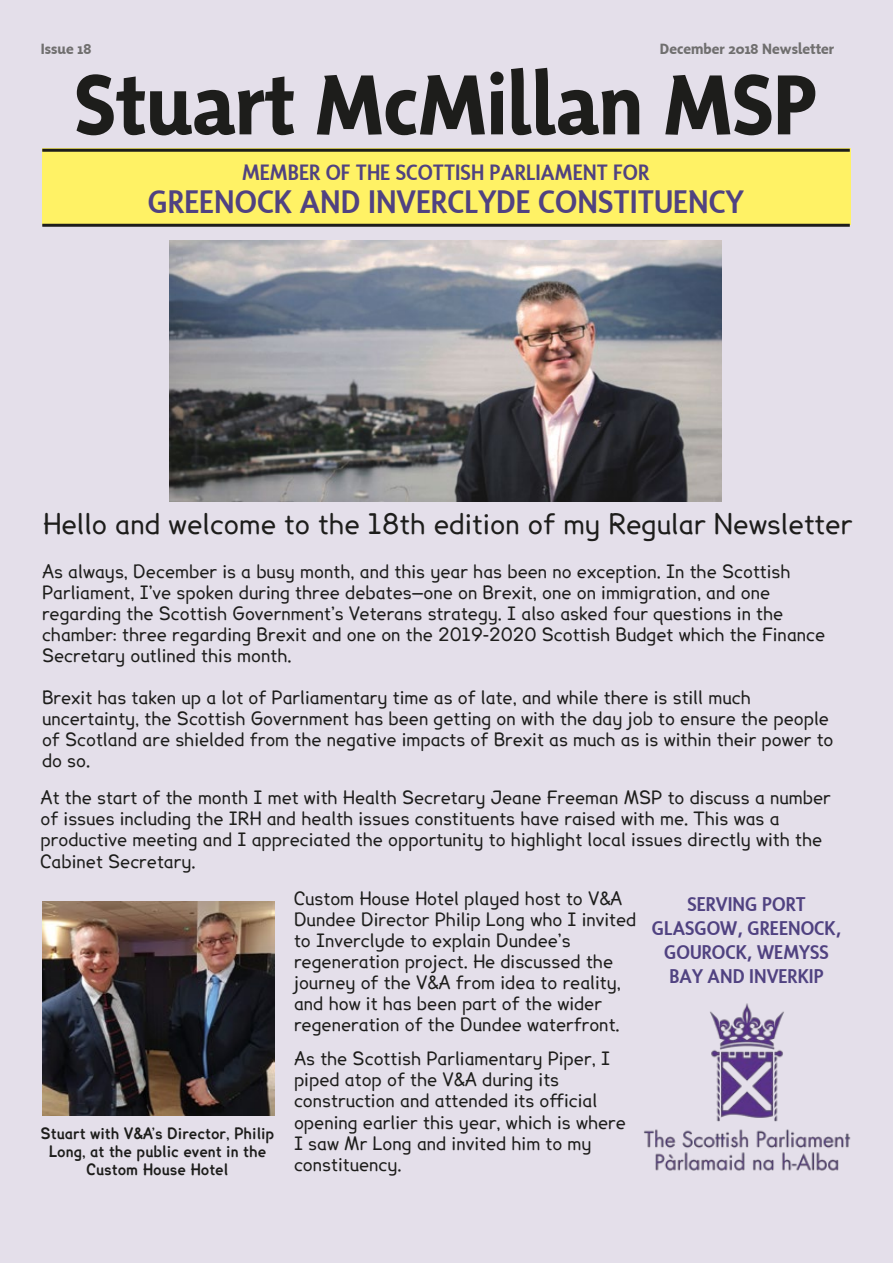
<style>
.page{position:relative;width:893px;height:1263px;background:#e4dfea}
.page>*{position:absolute;margin:0;border:0;box-sizing:border-box;transform-origin:0 0}
.t1{font:700 87px "Sensibility";color:#1d1d1b}
.t2{font:500 33px "Sensibility";color:#504281}
.t3{font:27px "Lexie Readable";color:#1d1d1b}
.t4{font:500 22.5px "Sensibility";color:#504281}
.t5{font:500 20.1px/24.2px "Sensibility";color:#504281;text-align:center}
.t6{font:17.55px/21px "Lexie Readable";color:#1d1d1b}
.t7{font:700 15px/18px "Lexie Readable";color:#1d1d1b;text-align:center}
.t8{font:700 15px "Sensibility";color:#706f6f;scale:1.06 1}
</style>
<div class="page">
<div style="left:42px;top:149px;width:809px;height:76px;background:#fff265"></div>
<hr style="left:42px;top:149px;width:808px;height:3px;background:#1d1d1b">
<hr style="left:42px;top:224px;width:808px;height:3px;background:#1d1d1b">
<img style="left:644px;top:1003px;width:207px;height:168px">
<img style="left:170px;top:240px;width:551px;height:261px">
<img style="left:43px;top:901px;width:231px;height:214px">
<p class="t8" style="left:41px;top:40px;width:49px">Issue 18</p>
<p class="t8" style="left:660px;top:40px;width:166px">December 2018 Newsletter</p>
<h1 class="t1" style="left:74px;top:55px;width:745px">Stuart McMillan MSP</h1>
<p class="t4" style="left:242px;top:160px;width:409px">MEMBER OF THE SCOTTISH PARLIAMENT FOR</p>
<h2 class="t2" style="left:148px;top:183px;width:597px">GREENOCK AND INVERCLYDE CONSTITUENCY</h2>
<h3 class="t3" style="left:43px;top:504px;width:811px">Hello and welcome to the 18th edition of my Regular Newsletter</h3>
<p class="t6" style="left:42px;top:561px;width:785px">As always, December is a busy month, and this year has been no exception. In the Scottish Parliament, I’ve spoken during three debates—one on Brexit, one on immigration, and one regarding the Scottish Government’s Veterans strategy. I also asked four questions in the chamber: three regarding Brexit and one on the 2019-2020 Scottish Budget which the Finance Secretary outlined this month.</p>
<p class="t6" style="left:42px;top:686px;width:793px">Brexit has taken up a lot of Parliamentary time as of late, and while there is still much uncertainty, the Scottish Government has been getting on with the day job to ensure the people of Scotland are shielded from the negative impacts of Brexit as much as is within their power to do so.</p>
<p class="t6" style="left:41px;top:787px;width:792px">At the start of the month I met with Health Secretary Jeane Freeman MSP to discuss a number of issues including the IRH and health issues constituents have raised with me. This was a productive meeting and I appreciated the opportunity to highlight local issues directly with the Cabinet Secretary.</p>
<p class="t6" style="left:294px;top:887px;width:344px">Custom House Hotel played host to V&amp;A Dundee Director Philip Long who I invited to Inverclyde to explain Dundee’s regeneration project. He discussed the journey of the V&amp;A from idea to reality, and how it has been part of the wider regeneration of the Dundee waterfront.</p>
<p class="t6" style="left:294px;top:1048px;width:333px">As the Scottish Parliamentary Piper, I piped atop of the V&amp;A during its construction and attended its official opening earlier this year, which is where I saw Mr Long and invited him to my constituency.</p>
<p class="t5" style="left:652px;top:891px;width:191px">SERVING PORT<br>GLASGOW, GREENOCK,<br>GOUROCK, WEMYSS<br>BAY AND INVERKIP</p>
<p class="t7" style="left:41px;top:1124px;width:235px">Stuart with V&amp;A’s Director, Philip<br>Long, at the public event in the<br>Custom House Hotel</p>
</div>
